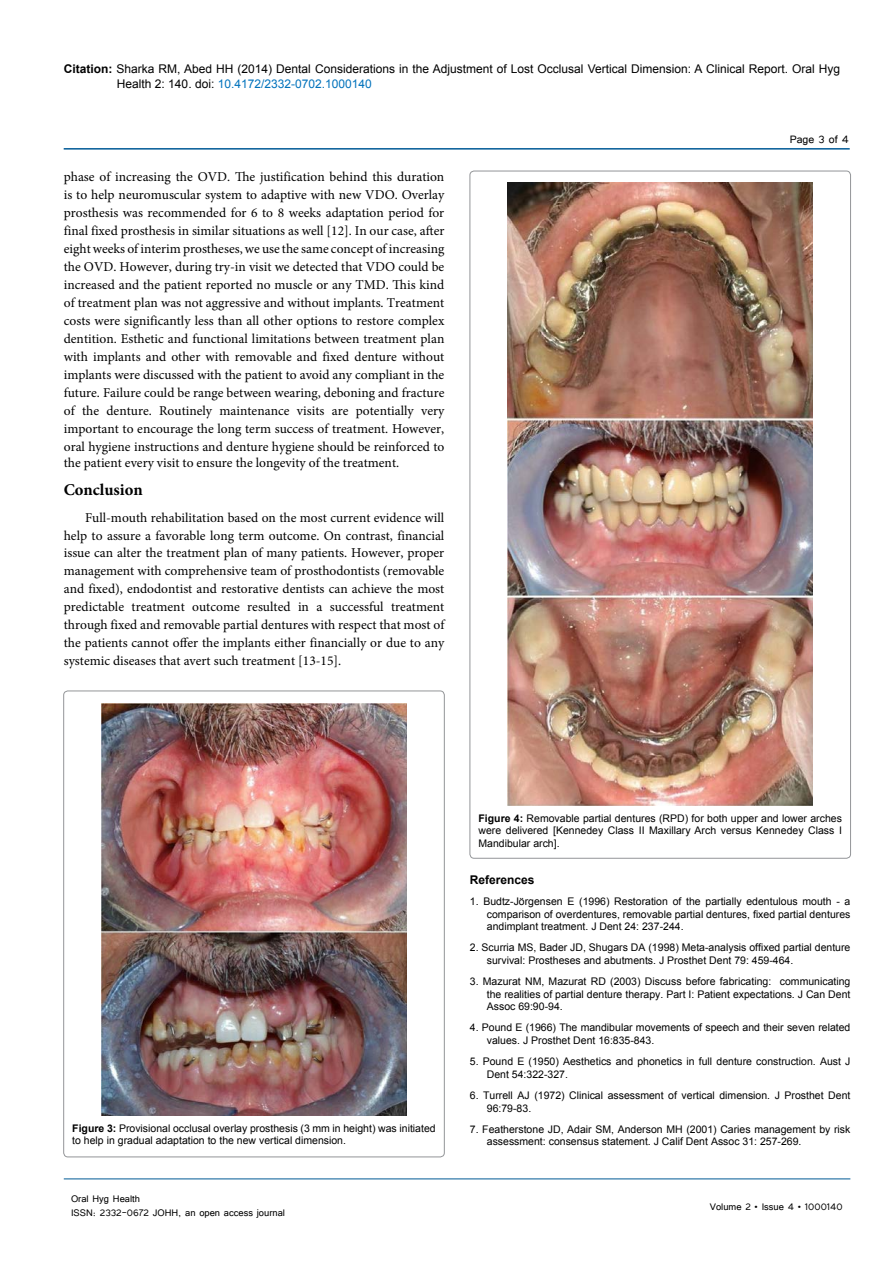
<style>
.page{position:relative;width:893px;height:1263px;background:#fff}
.page>*{position:absolute;margin:0;border:0;box-sizing:border-box;transform-origin:0 0}
.t1{font:700 16.5px "Minion Pro";color:#000}
.t2{font:13.5px/18px "Minion Pro";color:#000;text-align:justify}
.t3{font:13.5px "Tunga";color:#000}
.t4{font:12px/15px "Arial";color:#000}
.t5{font:12px/14.4px "Tunga";color:#000}
.t6{font:700 12px "Arial";color:#000}
.t7{font:10.5px/12.6px "Arial";color:#000}
.s1{font-weight:700}
.s2{color:#0072bc}
</style>
<div class="page">
<hr style="left:64px;top:148px;width:786px;height:2px;background:#005a96">
<hr style="left:64px;top:1179px;width:786px;height:1px;background:#005a96">
<img style="left:102px;top:704px;width:304px;height:411px">
<img style="left:508px;top:182px;width:305px;height:624px">
<p class="t4" style="left:117px;top:61px;width:725px;text-indent:-53px"><span class="s1">Citation:</span> Sharka RM, Abed HH (2014) Dental Considerations in the Adjustment of Lost Occlusal Vertical Dimension: A Clinical Report. Oral Hyg<br>Health 2: 140. doi: <span class="s2">10.4172/2332-0702.1000140</span></p>
<p class="t2" style="left:64px;top:168px;width:382px">phase of increasing the OVD. The justification behind this duration is to help neuromuscular system to adaptive with new VDO. Overlay prosthesis was recommended for 6 to 8 weeks adaptation period for final fixed prosthesis in similar situations as well [12]. In our case, after eight weeks of interim prostheses, we use the same concept of increasing the OVD. However, during try-in visit we detected that VDO could be increased and the patient reported no muscle or any TMD. This kind of treatment plan was not aggressive and without implants. Treatment costs were significantly less than all other options to restore complex dentition. Esthetic and functional limitations between treatment plan with implants and other with removable and fixed denture without implants were discussed with the patient to avoid any compliant in the future. Failure could be range between wearing, deboning and fracture of the denture. Routinely maintenance visits are potentially very important to encourage the long term success of treatment. However, oral hygiene instructions and denture hygiene should be reinforced to</p>
<p class="t2" style="left:64px;top:454px;width:337px">the patient every visit to ensure the longevity of the treatment.</p>
<p class="t1" style="left:64px;top:478px;width:81px">Conclusion</p>
<p class="t2" style="left:64px;top:508px;width:382px;text-indent:21px">Full-mouth rehabilitation based on the most current evidence will help to assure a favorable long term outcome. On contrast, financial issue can alter the treatment plan of many patients. However, proper management with comprehensive team of prosthodontists (removable and fixed), endodontist and restorative dentists can achieve the most predictable treatment outcome resulted in a successful treatment through fixed and removable partial dentures with respect that most of the patients cannot offer the implants either financially or due to any systemic diseases that avert such treatment [13-15].</p>
<p class="t3" style="left:790px;top:131px;width:61px">Page 3 of 4</p>
<p class="t7" style="left:72px;top:1122px;width:365px"><span class="s1">Figure 3:</span> Provisional occlusal overlay prosthesis (3 mm in height) was initiated to help in gradual adaptation to the new vertical dimension.</p>
<p class="t5" style="left:71px;top:1190px;width:216px">Oral Hyg Health<br>ISSN: 2332-0672 JOHH, an open access journal</p>
<p class="t7" style="left:478px;top:812px;width:365px;text-align:justify"><span class="s1">Figure 4:</span> Removable partial dentures (RPD) for both upper and lower arches were delivered [Kennedey Class II Maxillary Arch versus Kennedey Class I Mandibular arch].</p>
<p class="t6" style="left:470px;top:872px;width:66px">References</p>
<p class="t7" style="left:487px;top:895px;width:365px;text-align:justify;text-indent:-17px">1. Budtz-Jörgensen E (1996) Restoration of the partially edentulous mouth - a comparison of overdentures, removable partial dentures, fixed partial dentures andimplant treatment. J Dent 24: 237-244.</p>
<p class="t7" style="left:487px;top:941px;width:365px;text-indent:-17px">2. Scurria MS, Bader JD, Shugars DA (1998) Meta-analysis offixed partial denture survival: Prostheses and abutments. J Prosthet Dent 79: 459-464.</p>
<p class="t7" style="left:487px;top:975px;width:365px;text-align:justify;text-indent:-17px">3. Mazurat NM, Mazurat RD (2003) Discuss before fabricating: communicating the realities of partial denture therapy. Part I: Patient expectations. J Can Dent Assoc 69:90-94.</p>
<p class="t7" style="left:487px;top:1021px;width:365px;text-indent:-17px">4. Pound E (1966) The mandibular movements of speech and their seven related values. J Prosthet Dent 16:835-843.</p>
<p class="t7" style="left:487px;top:1055px;width:365px;text-indent:-17px">5. Pound E (1950) Aesthetics and phonetics in full denture construction. Aust J<br>Dent 54:322-327.</p>
<p class="t7" style="left:487px;top:1089px;width:365px;text-indent:-17px">6. Turrell AJ (1972) Clinical assessment of vertical dimension. J Prosthet Dent<br>96:79-83.</p>
<p class="t7" style="left:487px;top:1123px;width:365px;text-indent:-17px">7. Featherstone JD, Adair SM, Anderson MH (2001) Caries management by risk assessment: consensus statement. J Calif Dent Assoc 31: 257-269.</p>
<p class="t5" style="left:710px;top:1199px;width:135px">Volume 2 • Issue 4 • 1000140</p>
</div>
